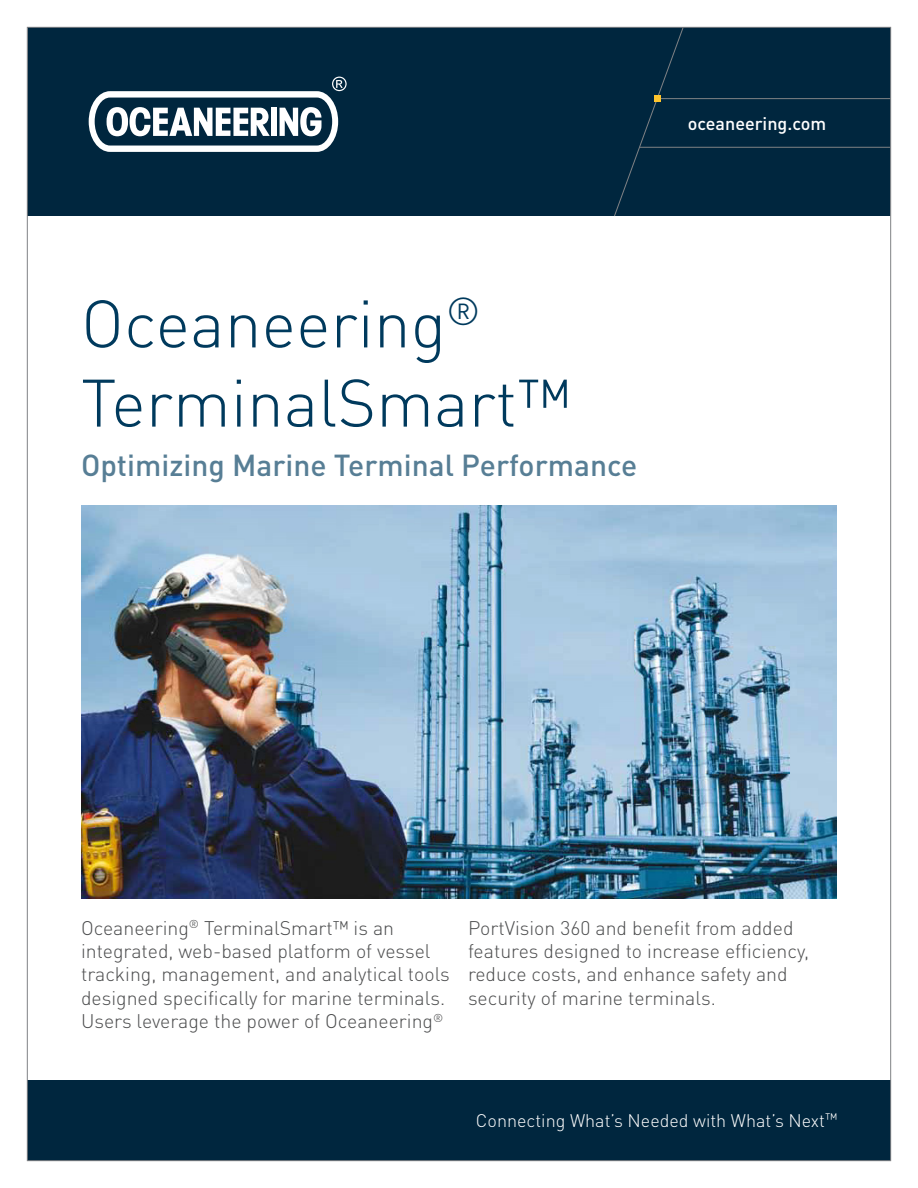
<style>
.page{position:relative;width:918px;height:1188px;background:#fff}
.page>*{position:absolute;margin:0;border:0;box-sizing:border-box;transform-origin:0 0}
.Heading{font:300 66px/79.2px "DINOT";color:#003a5d}
.Subheading{font:500 30px "DINOT";color:#577e95}
.Ingress{font:300 19.5px/23.4px "DINOT";color:#4b4c4d}
.t1{font:300 18px "DINOT";color:#fff}
.Oceaneering_com__tag{font:500 18px "DINOT";color:#fff}
</style>
<div class="page">
<div style="left:29px;top:29px;width:860px;height:187px;background:#00263e"></div>
<div style="left:27px;top:1080px;width:864px;height:81px;background:#00263e"></div>
<svg style="left:89px;top:77px;width:258px;height:75px"></svg>
<div style="left:272px;top:108px;width:5px;height:28px;background:#fff"></div>
<div style="left:614px;top:29px;width:70px;height:187px;background:#00263e"></div>
<hr style="left:658px;top:98px;width:233px;height:1px;background:#808285">
<hr style="left:640px;top:147px;width:251px;height:1px;background:#808285">
<div style="left:655px;top:95px;width:6px;height:7px;background:#ffc52d"></div>
<img style="left:81px;top:505px;width:756px;height:394px">
<p class="Oceaneering_com__tag" style="left:688px;top:112px;width:140px">oceaneering.com</p>
<p class="Heading" style="left:81px;top:283px;width:491px">Oceaneering<sup>®<br></sup>TerminalSmart™</p>
<p class="Subheading" style="left:81px;top:446px;width:558px">Optimizing Marine Terminal Performance</p>
<p class="Ingress" style="left:81px;top:916px;width:370px">Oceaneering<sup>®</sup> TerminalSmart™ is an integrated, web-based platform of vessel tracking, management, and analytical tools designed specifically for marine terminals.<br>Users leverage the power of Oceaneering<sup>®</sup></p>
<p class="Ingress" style="left:468px;top:916px;width:343px">PortVision 360 and benefit from added features designed to increase efficiency, reduce costs, and enhance safety and security of marine terminals.</p>
<p class="t1" style="left:476px;top:1109px;width:363px">Connecting What’s Needed with What’s Next<sup>™</sup></p>
</div>
